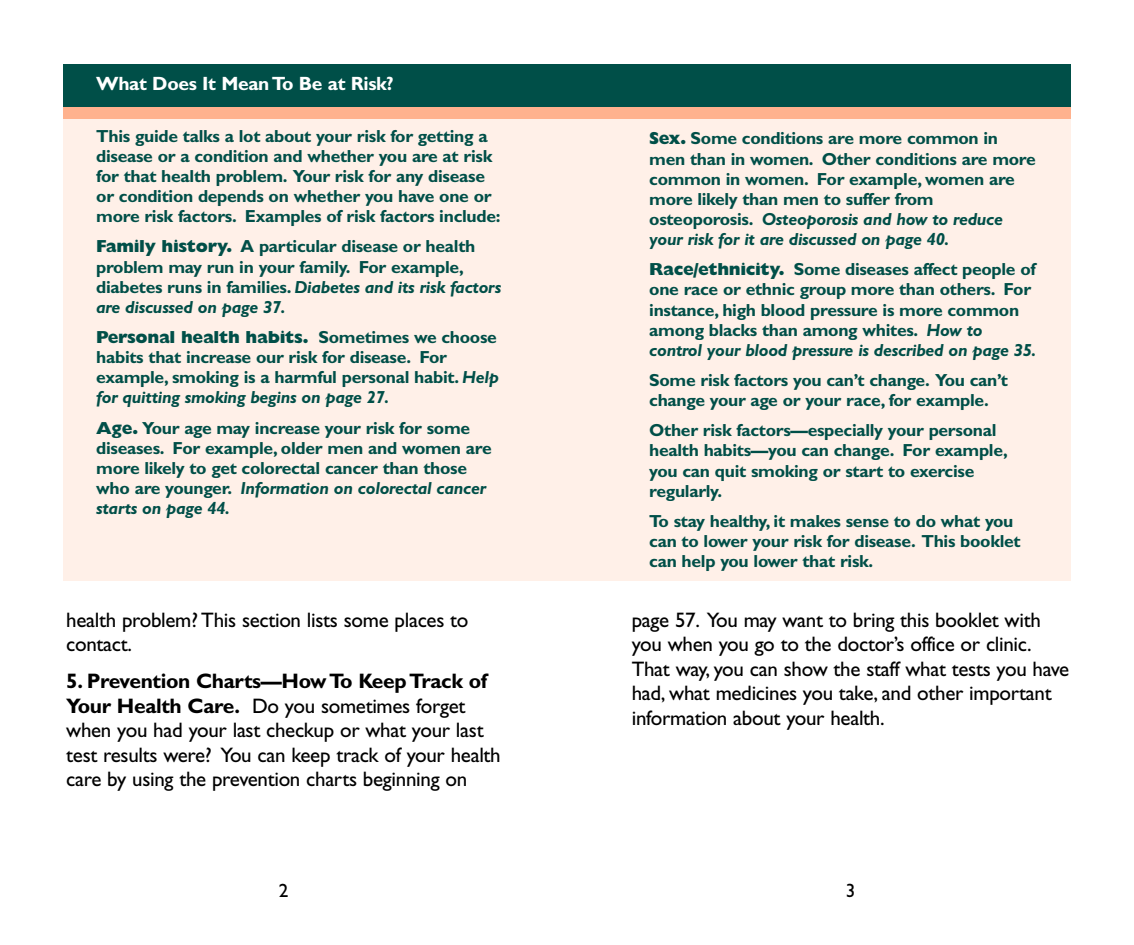
<style>
.page{position:relative;width:1134px;height:945px;background:#fff}
.page>*{position:absolute;margin:0;border:0;box-sizing:border-box;transform-origin:0 0}
.t1{font:21px/24.5px "Gill Sans";letter-spacing:-.015em;color:#000}
.t2{font:700 19.25px "Gill Sans";letter-spacing:-.015em;color:#fff}
.t3{font:19.25px "Gill Sans";color:#000}
.t4{font:700 17.5px/20.1px "Gill Sans";letter-spacing:-.015em;color:#004f48}
.s1{font-weight:800}
.s2{font-style:italic}
.s3{font-weight:700}
</style>
<div class="page">
<div style="left:63px;top:103px;width:1008px;height:478px;background:#fff0e8"></div>
<div style="left:63px;top:103px;width:1008px;height:16px;background:#ffb28e"></div>
<div style="left:63px;top:64px;width:1008px;height:43px;background:#004f48"></div>
<p class="t2" style="left:96px;top:76px;width:299px">What Does It Mean To Be at Risk?</p>
<p class="t4" style="left:96px;top:127px;width:406px">This guide talks a lot about your risk for getting a disease or a condition and whether you are at risk for that health problem. Your risk for any disease or condition depends on whether you have one or more risk factors. Examples of risk factors include:</p>
<p class="t4" style="left:96px;top:238px;width:407px"><span class="s1">Family history.</span> A particular disease or health problem may run in your family. For example, diabetes runs in families. <span class="s2">Diabetes and its risk factors are discussed on page 37.</span></p>
<p class="t4" style="left:96px;top:329px;width:404px"><span class="s1">Personal health habits.</span> Sometimes we choose habits that increase our risk for disease. For example, smoking is a harmful personal habit. <span class="s2">Help for quitting smoking begins on page 27.</span></p>
<p class="t4" style="left:96px;top:419px;width:397px"><span class="s1">Age.</span> Your age may increase your risk for some diseases. For example, older men and women are more likely to get colorectal cancer than those who are younger. <span class="s2">Information on colorectal cancer starts on page 44.</span></p>
<p class="t1" style="left:66px;top:609px;width:404px">health problem? This section lists some places to contact.</p>
<p class="t1" style="left:66px;top:671px;width:436px"><span class="s3">5. Prevention Charts—How To Keep Track of Your Health Care.</span> Do you sometimes forget when you had your last checkup or what your last test results were? You can keep track of your health care by using the prevention charts beginning on</p>
<p class="t4" style="left:649px;top:130px;width:388px"><span class="s1">Sex.</span> Some conditions are more common in men than in women. Other conditions are more common in women. For example, women are more likely than men to suffer from osteoporosis. <span class="s2">Osteoporosis and how to reduce your risk for it are discussed on page 40.</span></p>
<p class="t4" style="left:649px;top:261px;width:389px"><span class="s1">Race/ethnicity.</span> Some diseases affect people of one race or ethnic group more than others. For instance, high blood pressure is more common among blacks than among whites. <span class="s2">How to control your blood pressure is described on page 35.</span></p>
<p class="t4" style="left:649px;top:372px;width:360px">Some risk factors you can’t change. You can’t change your age or your race, for example.</p>
<p class="t4" style="left:649px;top:422px;width:360px">Other risk factors—especially your personal health habits—you can change. For example, you can quit smoking or start to exercise regularly.</p>
<p class="t4" style="left:649px;top:513px;width:373px">To stay healthy, it makes sense to do what you can to lower your risk for disease. This booklet can help you lower that risk.</p>
<p class="t1" style="left:632px;top:609px;width:439px">page 57. You may want to bring this booklet with you when you go to the doctor’s office or clinic.<br>That way, you can show the staff what tests you have had, what medicines you take, and other important information about your health.</p>
<p class="t3" style="left:279px;top:883px;width:11px">2</p>
<p class="t3" style="left:846px;top:883px;width:11px">3</p>
</div>
